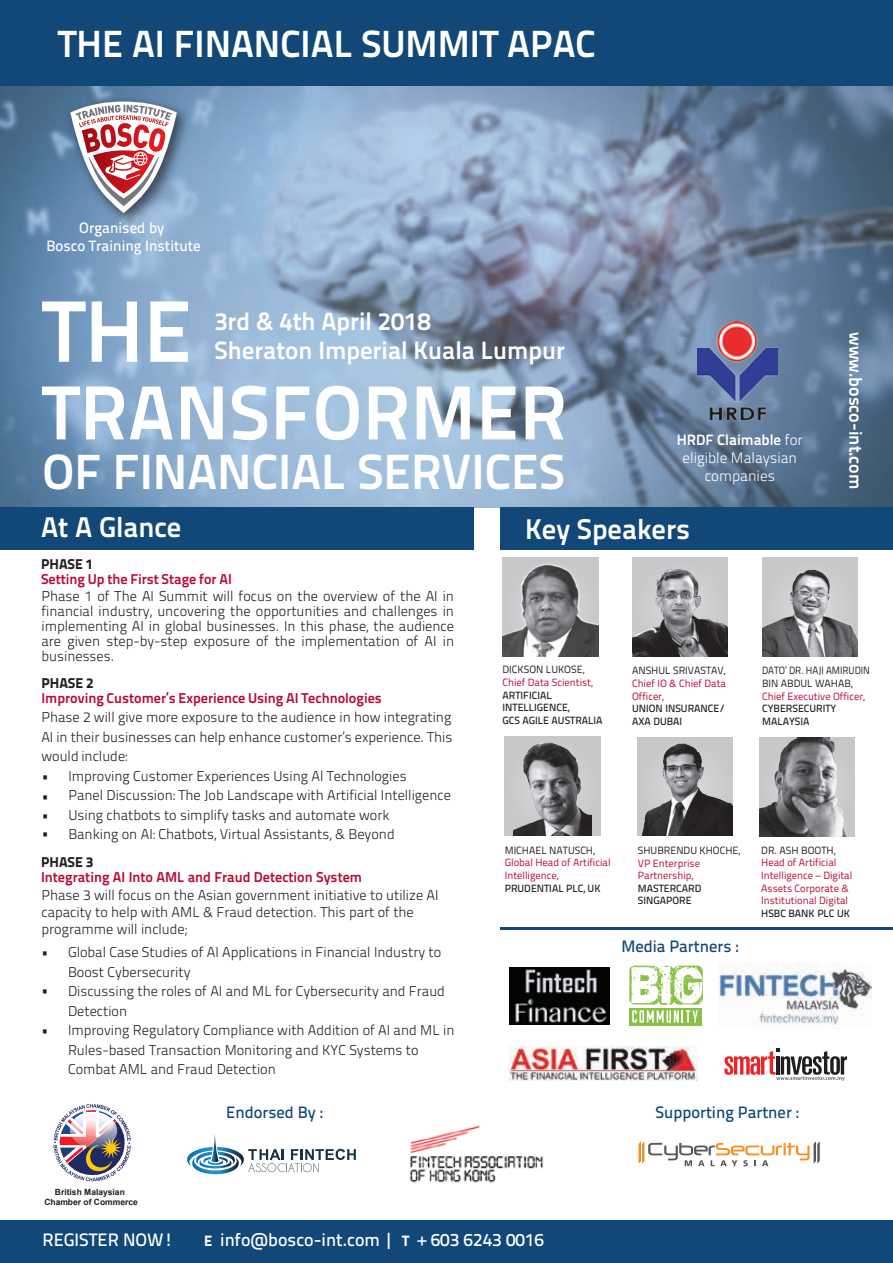
<style>
.page{position:relative;width:893px;height:1263px;background:#fff}
.page>*{position:absolute;margin:0;border:0;box-sizing:border-box;transform-origin:0 0}
.t1{font:87.15px "Titillium Text 22 L 800 wt";color:#fff}
.t2{font:76.35px "Titillium Text 22 L 800 wt";letter-spacing:.01em;color:#fff}
.t3{font:49.35px "Titillium Text 22 L 800 wt";color:#fff}
.t4{font:37.8px "Titillium Text 22 L 800 wt";color:#fff}
.t5{font:28.5px "Titillium Text 22 L 800 wt";color:#fff}
.t6{font:24.9px/29.1px "Titillium Text 22 L 800 wt";color:#fff}
.t7{font:18px "Titillium Text 22 L 600 wt";color:#fff}
.t8{font:18px "Titillium Text 22 L 800 wt";color:#fff}
.t9{font:16.5px "Titillium Text 22 L 600 wt";color:#124877}
.t10{font:15px/18px "Titillium Text 22 L 600 wt";color:#fff;text-align:center}
.t11{font:15px/18px "Titillium Text 22 L 250 wt";color:#fff;text-align:center}
.t12{font:15px "Titillium Text 22 L 800 wt";color:#fff}
.t13{font:14.25px/19.5px "Titillium Text 22 L 250 wt";color:#231f20;text-align:justify}
.t14{font:14.25px "Titillium Text 22 L 800 wt";color:#ba0934}
.t15{font:14.25px "Titillium Text 22 L 999 wt";color:#231f20}
.t16{font:10.5px/12.6px "Titillium Text 22 L 400 wt";color:#ba0934}
.t17{font:10.5px/12.6px "Titillium Text 22 L 600 wt";color:#231f20}
.t18{font:10.5px "Titillium Text 22 L 400 wt";color:#231f20}
.t19{font:10.5px/12.6px "Titillium Text 22 L 400 wt";color:#231f20;scale:.92 1}
.t20{font:700 8.55px/10.2px "Arial";color:#231f20;text-align:center}
.s1{font-family:"Titillium Text 22 L 250 wt"}
.s2{font-family:"Titillium Text 22 L 999 wt";font-size:15px}
</style>
<div class="page">
<svg style="left:0;top:85px;width:893px;height:423px;background:#7d99b6"></svg>
<img style="left:638px;top:737px;width:95px;height:99px">
<div style="left:0;top:1220px;width:893px;height:43px;background:#124877"></div>
<div style="left:0;top:0;width:893px;height:85px;background:#124877"></div>
<div style="left:0;top:508px;width:473px;height:42px;background:#124877"></div>
<div style="left:501px;top:508px;width:392px;height:42px;background:#124877"></div>
<div style="left:632px;top:557px;width:96px;height:99px;background:#c6c8c9"></div>
<img style="left:632px;top:569px;width:96px;height:87px">
<img style="left:503px;top:557px;width:95px;height:99px">
<img style="left:698px;top:321px;width:80px;height:100px">
<img style="left:59px;top:91px;width:140px;height:145px">
<svg style="left:70px;top:102px;width:107px;height:111px"></svg>
<hr style="left:500px;top:927px;width:393px;height:2px;background:#124877">
<img style="left:762px;top:557px;width:96px;height:99px">
<svg style="left:638px;top:1141px;width:182px;height:25px"></svg>
<svg style="left:187px;top:1134px;width:169px;height:40px"></svg>
<svg style="left:53px;top:1104px;width:78px;height:77px"></svg>
<div style="left:505px;top:737px;width:95px;height:99px;background:#c6c8c9"></div>
<img style="left:513px;top:742px;width:79px;height:94px">
<img style="left:760px;top:737px;width:95px;height:99px">
<svg style="left:629px;top:1022px;width:73px;height:3px"></svg>
<svg style="left:629px;top:965px;width:74px;height:57px"></svg>
<img style="left:509px;top:967px;width:100px;height:57px">
<img style="left:409px;top:1125px;width:135px;height:58px">
<img style="left:509px;top:1046px;width:189px;height:34px">
<img style="left:718px;top:963px;width:154px;height:62px">
<svg style="left:724px;top:1048px;width:123px;height:33px"></svg>
<h3 class="t4" style="left:58px;top:15px;width:539px">THE AI FINANCIAL SUMMIT APAC</h3>
<p class="t10" style="left:46px;top:218px;width:156px">Organised by<br>Bosco Training Institute</p>
<h1 class="t1" style="left:43px;top:264px;width:151px">THE</h1>
<h2 class="t2" style="left:43px;top:354px;width:526px">TRANSFORMER</h2>
<h3 class="t3" style="left:43px;top:434px;width:524px">OF FINANCIAL SERVICES</h3>
<h3 class="t6" style="left:214px;top:305px;width:352px">3rd &amp; 4th April 2018<br>Sheraton Imperial Kuala Lumpur</h3>
<p class="t12" style="left:677px;top:428px;width:128px">HRDF Claimable <span class="s1">for</span></p>
<p class="t11" style="left:682px;top:448px;width:116px">eligible Malaysian companies</p>
<h3 class="t5" style="left:41px;top:505px;width:142px">At A Glance</h3>
<p class="t15" style="left:41px;top:553px;width:54px">PHASE 1</p>
<p class="t14" style="left:41px;top:568px;width:192px">Setting Up the First Stage for AI</p>
<p class="t13" style="left:42px;top:588px;width:414px;line-height:15px">Phase 1 of The AI Summit will focus on the overview of the AI in financial industry, uncovering the opportunities and challenges in implementing AI in global businesses. In this phase, the audience are given step-by-step exposure of the implementation of AI in businesses.</p>
<h3 class="t5" style="left:525px;top:507px;width:167px">Key Speakers</h3>
<p class="t8" style="left:870px;top:332px;width:158px;rotate:90deg">www.bosco-int.com</p>
<p class="t15" style="left:41px;top:672px;width:54px">PHASE 2</p>
<p class="t14" style="left:41px;top:687px;width:342px">Improving Customer’s Experience Using AI Technologies</p>
<p class="t13" style="left:41px;top:707px;width:413px">Phase 2 will give more exposure to the audience in how integrating AI in their businesses can help enhance customer’s experience. This would include:</p>
<p class="t13" style="left:68px;top:765px;width:384px;text-align:left;text-indent:-27px">• Improving Customer Experiences Using Al Technologies<br>Panel Discussion: The Job Landscape with Artificial Intelligence Using chatbots to simplify tasks and automate work<br>Banking on AI: Chatbots, Virtual Assistants, &amp; Beyond</p>
<p class="t13" style="left:41px;top:785px;width:9px;line-height:18.8px">• • •</p>
<p class="t15" style="left:41px;top:851px;width:54px">PHASE 3</p>
<p class="t14" style="left:41px;top:866px;width:323px">Integrating AI Into AML and Fraud Detection System</p>
<p class="t13" style="left:42px;top:886px;width:399px;line-height:17.1px;text-align:left">Phase 3 will focus on the Asian government initiative to utilize AI capacity to help with AML &amp; Fraud detection. This part of the programme will include;</p>
<p class="t13" style="left:41px;top:941px;width:9px">•</p>
<p class="t13" style="left:41px;top:980px;width:9px">•</p>
<p class="t13" style="left:41px;top:1020px;width:9px">•</p>
<p class="t13" style="left:68px;top:941px;width:388px;text-align:left">Global Case Studies of AI Applications in Financial Industry to Boost Cybersecurity<br>Discussing the roles of AI and ML for Cybersecurity and Fraud Detection<br>Improving Regulatory Compliance with Addition of AI and ML in Rules-based Transaction Monitoring and KYC Systems to Combat AML and Fraud Detection</p>
<p class="t18" style="left:503px;top:662px;width:83px">DICKSON LUKOSE,</p>
<p class="t16" style="left:503px;top:675px;width:92px">Chief Data Scientist,</p>
<p class="t17" style="left:503px;top:688px;width:102px">ARTIFICIAL<br>INTELLIGENCE,<br>GCS AGILE AUSTRALIA</p>
<p class="t18" style="left:632px;top:663px;width:95px">ANSHUL SRIVASTAV,</p>
<p class="t16" style="left:632px;top:676px;width:95px">Chief IO &amp; Chief Data<br>Officer,</p>
<p class="t17" style="left:632px;top:702px;width:94px">UNION INSURANCE/<br>AXA DUBAI</p>
<p class="t19" style="left:762px;top:664px;width:119px">DATO’ DR. HAJI AMIRUDIN<br>BIN ABDUL WAHAB,</p>
<p class="t16" style="left:762px;top:689px;width:104px">Chief Executive Officer,</p>
<p class="t17" style="left:762px;top:702px;width:76px">CYBERSECURITY<br>MALAYSIA</p>
<p class="t18" style="left:505px;top:842px;width:92px">MICHAEL NATUSCH,</p>
<p class="t16" style="left:505px;top:856px;width:107px">Global Head of Artificial<br>Intelligence,</p>
<p class="t17" style="left:505px;top:881px;width:97px">PRUDENTIAL PLC, UK</p>
<p class="t18" style="left:638px;top:842px;width:104px">SHUBRENDU KHOCHE,</p>
<p class="t16" style="left:638px;top:856px;width:64px">VP Enterprise<br>Partnership,</p>
<p class="t17" style="left:638px;top:881px;width:65px">MASTERCARD<br>SINGAPORE</p>
<p class="t9" style="left:621px;top:933px;width:119px">Media Partners :</p>
<p class="t18" style="left:761px;top:842px;width:76px">DR. ASH BOOTH,</p>
<p class="t16" style="left:761px;top:856px;width:93px">Head of Artificial<br>Intelligence – Digital<br>Assets Corporate &amp;<br>Institutional Digital</p>
<p class="t17" style="left:761px;top:906px;width:90px">HSBC BANK PLC UK</p>
<p class="t20" style="left:44px;top:1187px;width:95px">British Malaysian<br>Chamber of Commerce</p>
<p class="t7" style="left:43px;top:1226px;width:132px">REGISTER NOW!</p>
<p class="t9" style="left:226px;top:1099px;width:98px">Endorsed By :</p>
<p class="t9" style="left:655px;top:1099px;width:145px">Supporting Partner :</p>
<p class="t7" style="left:204px;top:1226px;width:341px"><span class="s2">E</span> info@bosco-int.com | <span class="s2">T</span> + 603 6243 0016</p>
</div>
